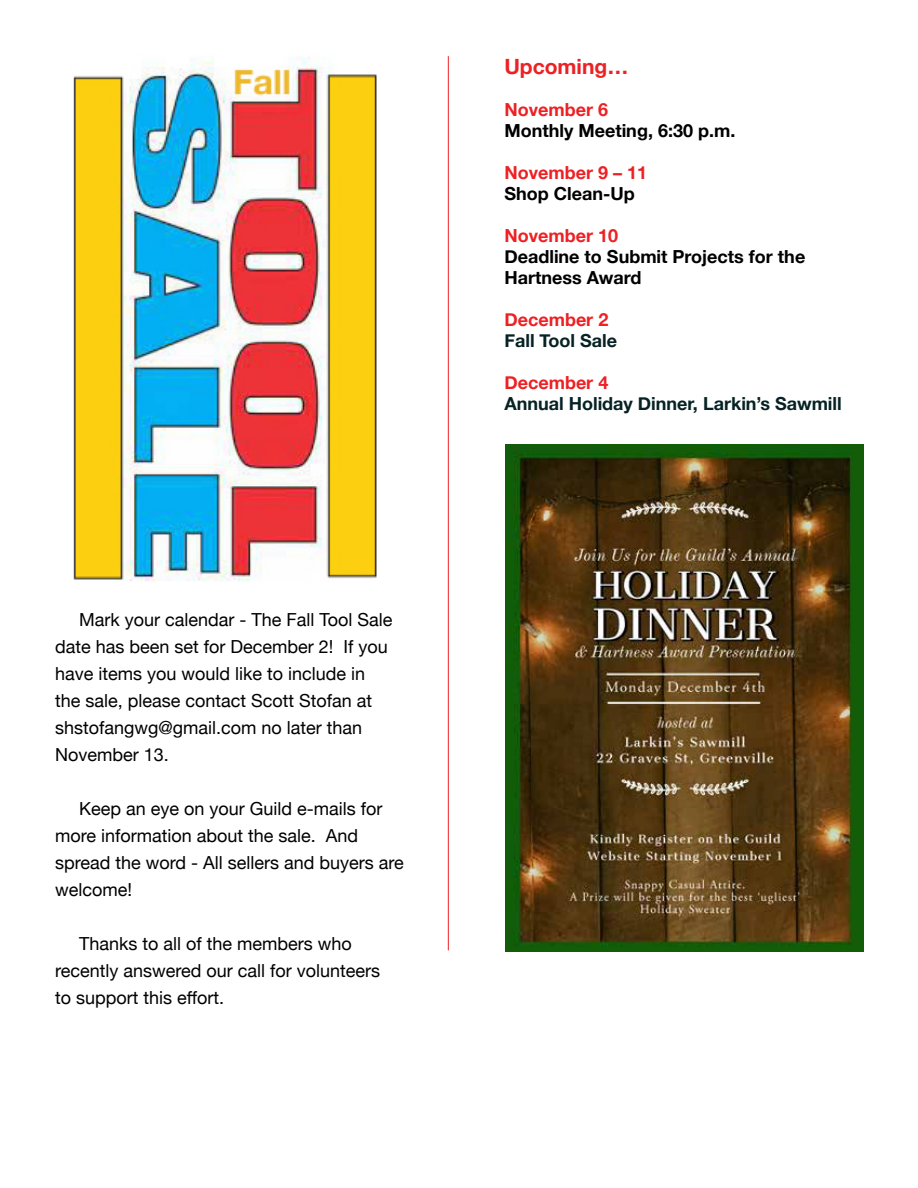
<style>
.page{position:relative;width:918px;height:1188px;background:#fff}
.page>*{position:absolute;margin:0;border:0;box-sizing:border-box;transform-origin:0 0}
.t1{font:700 21px "Helvetica Neue";color:#ed2124}
.t2{font:18px/27px "Helvetica Neue";color:#000}
.t3{font:700 18px/21px "Helvetica Neue";color:#000}
.t4{font:700 18px "Helvetica Neue";color:#ed2124}
.t5{font:700 18px "Helvetica Neue";color:#062224}
</style>
<div class="page">
<img style="left:506px;top:445px;width:358px;height:506px">
<hr style="left:448px;top:56px;width:1px;height:894px;background:#ed2124">
<img style="left:73px;top:57px;width:304px;height:524px">
<p class="t2" style="left:55px;top:607px;width:339px;text-indent:24px">Mark your calendar - The Fall Tool Sale date has been set for December 2! If you have items you would like to include in the sale, please contact Scott Stofan at shstofangwg@gmail.com no later than November 13.</p>
<p class="t2" style="left:55px;top:796px;width:350px;text-indent:24px">Keep an eye on your Guild e-mails for more information about the sale. And spread the word - All sellers and buyers are welcome!</p>
<p class="t2" style="left:55px;top:931px;width:327px;text-indent:24px">Thanks to all of the members who recently answered our call for volunteers to support this effort.</p>
<p class="t1" style="left:504px;top:51px;width:126px">Upcoming…</p>
<p class="t4" style="left:504px;top:96px;width:105px">November 6</p>
<p class="t3" style="left:504px;top:121px;width:232px">Monthly Meeting, 6:30 p.m.</p>
<p class="t4" style="left:504px;top:159px;width:144px">November 9 – 11</p>
<p class="t3" style="left:504px;top:184px;width:132px">Shop Clean-Up</p>
<p class="t4" style="left:504px;top:222px;width:115px">November 10</p>
<p class="t3" style="left:504px;top:247px;width:302px">Deadline to Submit Projects for the<br>Hartness Award</p>
<p class="t4" style="left:504px;top:306px;width:105px">December 2</p>
<p class="t5" style="left:504px;top:327px;width:114px">Fall Tool Sale</p>
<p class="t4" style="left:504px;top:369px;width:105px">December 4</p>
<p class="t5" style="left:504px;top:390px;width:339px">Annual Holiday Dinner, Larkin’s Sawmill</p>
</div>
